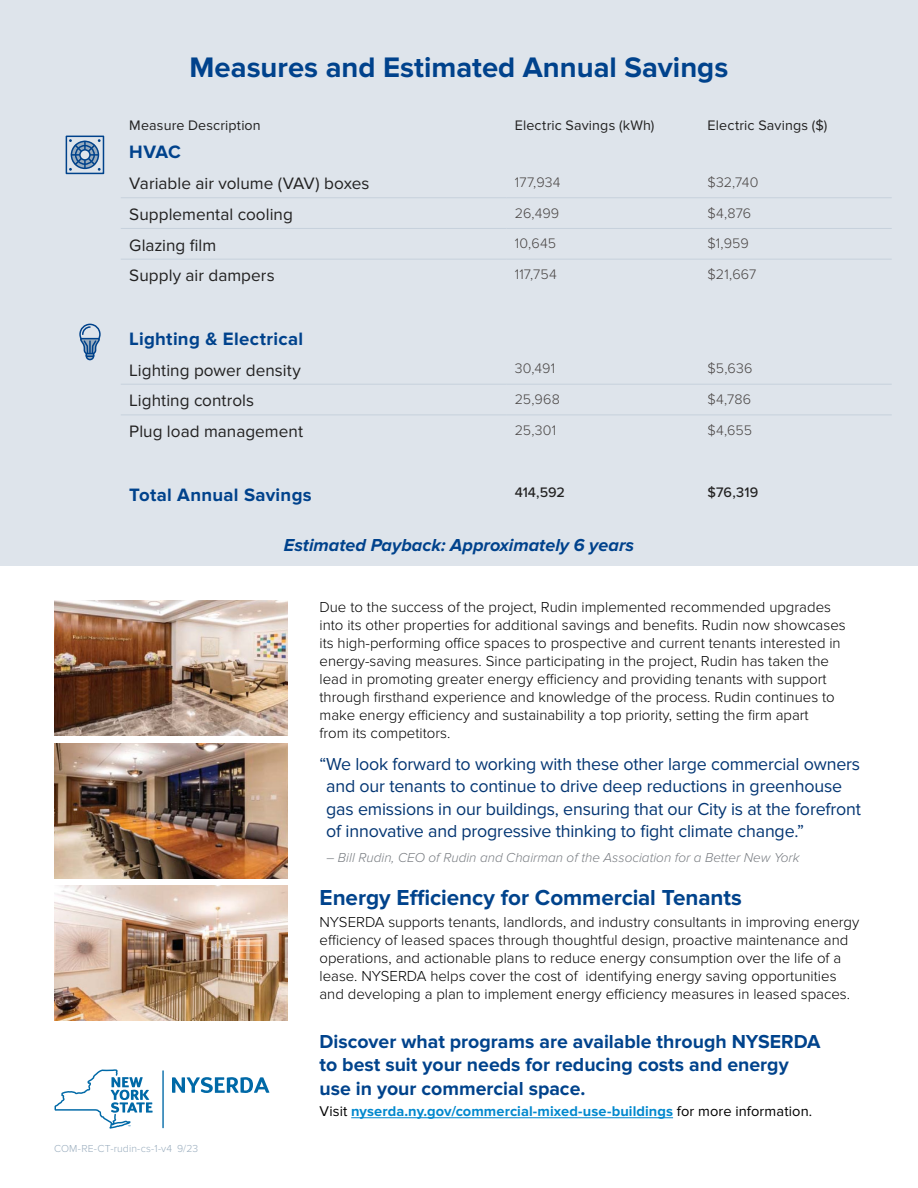
<style>
.page{position:relative;width:918px;height:1188px;background:#fff}
.page>*{position:absolute;margin:0;border:0;box-sizing:border-box;transform-origin:0 0}
.t1{font:700 29.25px "Proxima Nova";color:#00428c}
.CS_Sub_1{font:700 22.5px "Proxima Nova";letter-spacing:-.005em;color:#00438c}
.t2{font:700 19.5px/23.4px "Proxima Nova";color:#00438c}
.Default{font:700 18.6px "Proxima Nova";letter-spacing:.015em;color:#00428c}
.BODY-1{font:18px/22.5px "Proxima Nova";letter-spacing:-.01em;color:#043673}
.t3{font:italic 700 18px "Proxima Nova";color:#00428c}
.Default-2{font:17.1px "Proxima Nova";color:#222121}
.BODY-1-2{font:300 15px/18px "Proxima Nova";color:#000}
.t4{font:700 14.7px "Proxima Nova";letter-spacing:.005em;color:#0088ce}
.Default-3{font:300 14.25px "Proxima Nova";letter-spacing:.01em;color:#494544}
.Default-4{font:14.25px "Proxima Nova";letter-spacing:.01em;color:#222121}
.Default-5{font:500 14.25px "Proxima Nova";letter-spacing:-.005em;color:#222121}
.BODY-1-3{font:italic 300 13.5px "Proxima Nova";color:#797d82}
.t5{font:300 10.5px "Proxima Nova";letter-spacing:.01em;color:#9aadbe}
.s1{font-weight:400;color:#000}
</style>
<div class="page">
<div style="left:0;top:0;width:918px;height:566px;background:#dee4eb"></div>
<hr style="left:121px;top:197px;width:385px;height:1px;background:#c6d1dc">
<hr style="left:506px;top:197px;width:193px;height:1px;background:#c6d1dc">
<hr style="left:699px;top:197px;width:193px;height:1px;background:#c6d1dc">
<hr style="left:121px;top:228px;width:385px;height:1px;background:#c6d1dc">
<hr style="left:506px;top:228px;width:193px;height:1px;background:#c6d1dc">
<hr style="left:699px;top:228px;width:193px;height:1px;background:#c6d1dc">
<hr style="left:121px;top:259px;width:385px;height:1px;background:#c6d1dc">
<hr style="left:506px;top:259px;width:193px;height:1px;background:#c6d1dc">
<hr style="left:699px;top:259px;width:193px;height:1px;background:#c6d1dc">
<hr style="left:121px;top:384px;width:385px;height:1px;background:#c6d1dc">
<hr style="left:506px;top:384px;width:193px;height:1px;background:#c6d1dc">
<hr style="left:699px;top:384px;width:193px;height:1px;background:#c6d1dc">
<hr style="left:121px;top:415px;width:385px;height:1px;background:#c6d1dc">
<hr style="left:506px;top:415px;width:193px;height:1px;background:#c6d1dc">
<hr style="left:699px;top:415px;width:193px;height:1px;background:#c6d1dc">
<div style="left:66px;top:136px;width:38px;height:38px;border:2px solid #00428b"></div>
<svg style="left:69px;top:139px;width:32px;height:32px"></svg>
<div style="left:80px;top:150px;width:10px;height:10px;background:#dee4eb;border-radius:50%"></div>
<div style="left:79px;top:149px;width:12px;height:12px;border:2px solid #00428b;border-radius:50%"></div>
<div style="left:86px;top:352px;width:8px;height:8px;border:2px solid #00428b;border-radius:50%"></div>
<svg style="left:79px;top:323px;width:22px;height:35px"></svg>
<img style="left:54px;top:601px;width:234px;height:135px">
<img style="left:54px;top:743px;width:234px;height:135px">
<img style="left:54px;top:886px;width:234px;height:135px">
<hr style="left:351px;top:1117px;width:322px;height:1px;background:#0088ce">
<svg style="left:55px;top:1069px;width:98px;height:60px"></svg>
<svg style="left:172px;top:1077px;width:97px;height:16px"></svg>
<hr style="left:162px;top:1070px;width:2px;height:58px;background:#0069a7">
<p class="t1" style="left:190px;top:51px;width:540px">Measures and Estimated Annual Savings</p>
<p class="Default-4" style="left:129px;top:117px;width:133px">Measure Description</p>
<p class="Default-4" style="left:515px;top:117px;width:141px">Electric Savings (kWh)</p>
<p class="Default-4" style="left:708px;top:117px;width:121px">Electric Savings ($)</p>
<p class="Default" style="left:129px;top:142px;width:53px">HVAC</p>
<p class="Default-2" style="left:129px;top:174px;width:242px">Variable air volume (VAV) boxes</p>
<p class="Default-3" style="left:515px;top:174px;width:47px">177,934</p>
<p class="Default-3" style="left:708px;top:174px;width:52px">$32,740</p>
<p class="Default-2" style="left:129px;top:204px;width:165px">Supplemental cooling</p>
<p class="Default-3" style="left:515px;top:205px;width:46px">26,499</p>
<p class="Default-3" style="left:708px;top:205px;width:45px">$4,876</p>
<p class="Default-2" style="left:129px;top:235px;width:89px">Glazing film</p>
<p class="Default-3" style="left:515px;top:235px;width:43px">10,645</p>
<p class="Default-3" style="left:708px;top:235px;width:43px">$1,959</p>
<p class="Default-2" style="left:129px;top:266px;width:147px">Supply air dampers</p>
<p class="Default-3" style="left:515px;top:266px;width:43px">117,754</p>
<p class="Default-3" style="left:708px;top:266px;width:50px">$21,667</p>
<p class="Default" style="left:129px;top:328px;width:175px">Lighting &amp; Electrical</p>
<p class="Default-2" style="left:129px;top:360px;width:173px">Lighting power density</p>
<p class="Default-3" style="left:515px;top:360px;width:42px">30,491</p>
<p class="Default-3" style="left:708px;top:360px;width:46px">$5,636</p>
<p class="Default-2" style="left:129px;top:391px;width:126px">Lighting controls</p>
<p class="Default-3" style="left:515px;top:391px;width:47px">25,968</p>
<p class="Default-3" style="left:708px;top:391px;width:45px">$4,786</p>
<p class="Default-2" style="left:129px;top:422px;width:175px">Plug load management</p>
<p class="Default-3" style="left:515px;top:422px;width:43px">25,301</p>
<p class="Default-3" style="left:708px;top:422px;width:46px">$4,655</p>
<p class="Default" style="left:129px;top:484px;width:184px">Total Annual Savings</p>
<p class="Default-5" style="left:515px;top:482px;width:52px">414,592</p>
<p class="Default-5" style="left:708px;top:482px;width:52px">$76,319</p>
<p class="t3" style="left:284px;top:535px;width:352px">Estimated Payback: Approximately 6 years</p>
<p class="t5" style="left:54px;top:1143px;width:146px">COM-RE-CT-rudin-cs-1-v4 9/23</p>
<p class="BODY-1-2" style="left:320px;top:599px;width:528px">Due to the success of the project, Rudin implemented recommended upgrades into its other properties for additional savings and benefits. Rudin now showcases its high-performing office spaces to prospective and current tenants interested in energy-saving measures. Since participating in the project, Rudin has taken the lead in promoting greater energy efficiency and providing tenants with support through firsthand experience and knowledge of the process. Rudin continues to make energy efficiency and sustainability a top priority, setting the firm apart<br>from its competitors.</p>
<p class="BODY-1" style="left:326px;top:753px;width:536px;text-indent:-7px">“We look forward to working with these other large commercial owners and our tenants to continue to drive deep reductions in greenhouse gas emissions in our buildings, ensuring that our City is at the forefront of innovative and progressive thinking to fight climate change.”</p>
<p class="BODY-1-3" style="left:326px;top:850px;width:475px">– Bill Rudin, CEO of Rudin and Chairman of the Association for a Better New York</p>
<p class="CS_Sub_1" style="left:320px;top:884px;width:424px">Energy Efficiency for Commercial Tenants</p>
<p class="BODY-1-2" style="left:320px;top:914px;width:541px">NYSERDA supports tenants, landlords, and industry consultants in improving energy efficiency of leased spaces through thoughtful design, proactive maintenance and operations, and actionable plans to reduce energy consumption over the life of a lease. NYSERDA helps cover the cost of identifying energy saving opportunities and developing a plan to implement energy efficiency measures in leased spaces.</p>
<p class="t2" style="left:320px;top:1030px;width:502px">Discover what programs are available through NYSERDA to best suit your needs for reducing costs and energy use in your commercial space.</p>
<p class="t4" style="left:320px;top:1102px;width:494px"><span class="s1">Visit</span> nyserda.ny.gov/commercial-mixed-use-buildings <span class="s1">for more information.</span></p>
</div>
